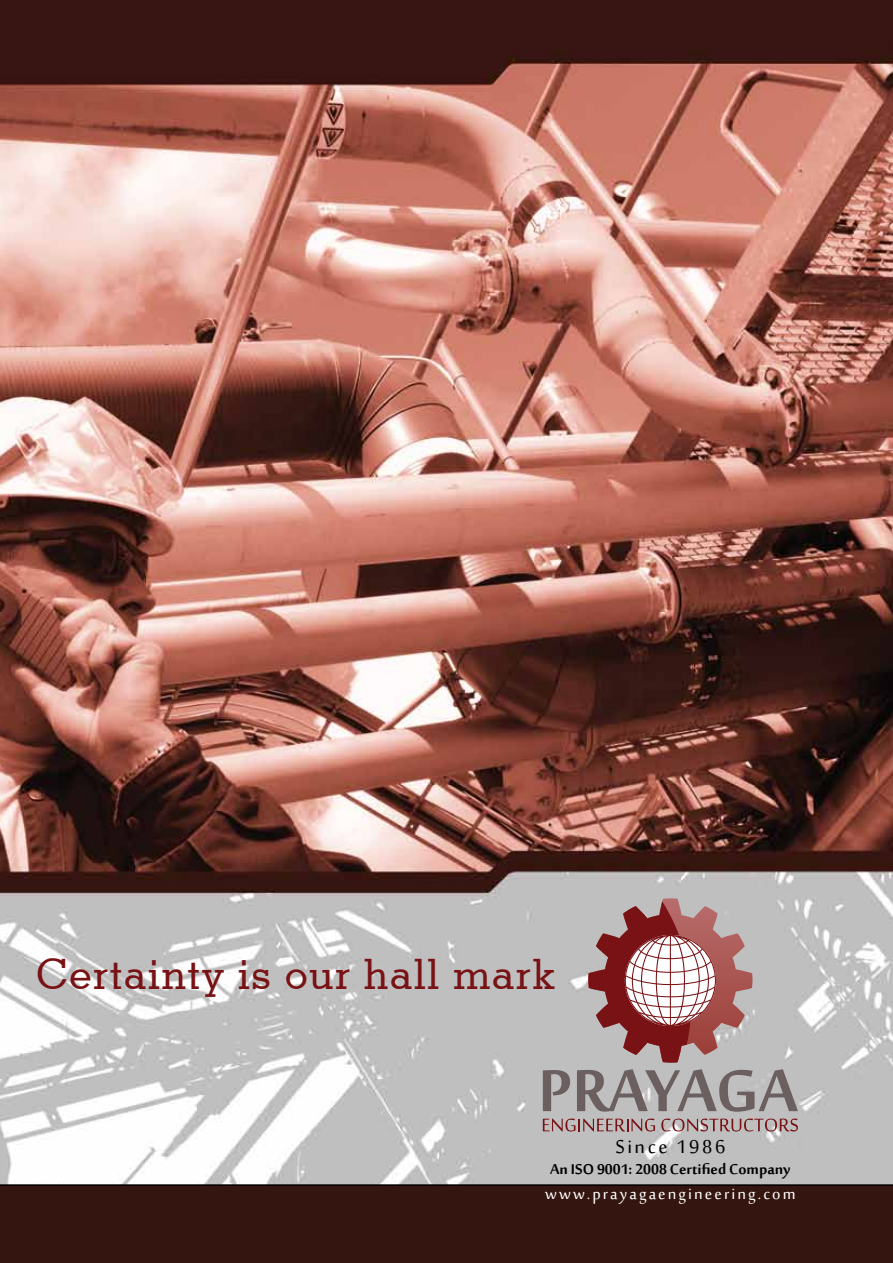
<style>
.page{position:relative;width:893px;height:1263px;background:#fff}
.page>*{position:absolute;margin:0;border:0;box-sizing:border-box;transform-origin:0 0}
.t1{font:500 42px "Stymie BT";letter-spacing:.02em;color:#781215}
.t2{font:25.5px "Sakkal Majalla";letter-spacing:.1em;color:#000}
.t3{font:21px "Sakkal Majalla";letter-spacing:.1em;color:#fff}
.t4{font:700 19.5px "Sakkal Majalla";color:#000}
</style>
<div class="page">
<img style="left:0;top:0;width:893px;height:1184px">
<div style="left:0;top:1184px;width:893px;height:79px;background:#35150f"></div>
<svg style="left:543px;top:1118px;width:112px;height:13px"></svg>
<svg style="left:661px;top:1118px;width:137px;height:13px;background:#ad9293"></svg>
<svg style="left:543px;top:1070px;width:27px;height:41px"></svg>
<svg style="left:577px;top:1069px;width:221px;height:43px;background:#9e9a9a"></svg>
<svg style="left:588px;top:898px;width:165px;height:165px;background:#b38888"></svg>
<h1 class="t1" style="left:36px;top:949px;width:521px">Certainty is our hall mark</h1>
<h2 class="t2" style="left:615px;top:1133px;width:111px">Since 1986</h2>
<p class="t4" style="left:550px;top:1158px;width:242px">An ISO 9001: 2008 Certified Company</p>
<p class="t3" style="left:545px;top:1182px;width:252px">www.prayagaengineering.com</p>
</div>
